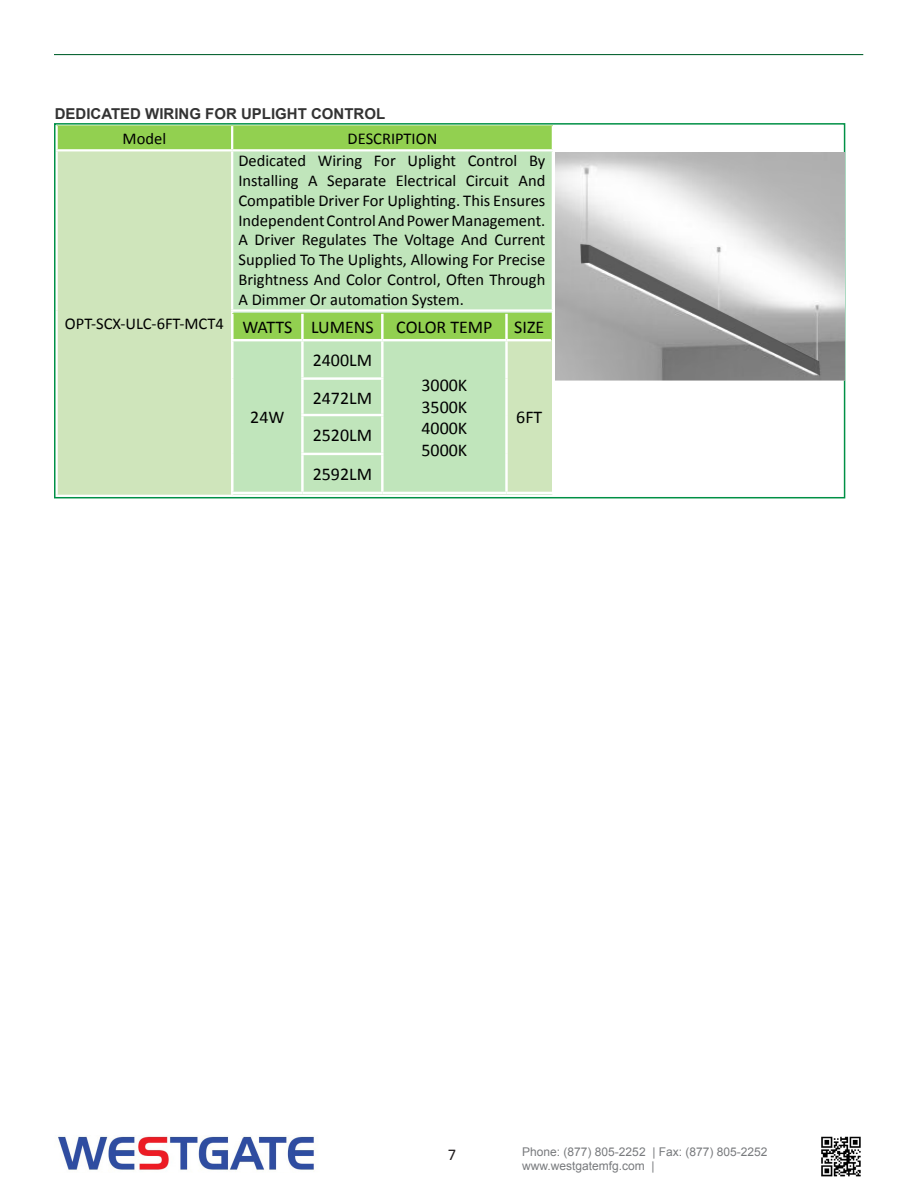
<style>
.page{position:relative;width:918px;height:1188px;background:#fff}
.page>*{position:absolute;margin:0;border:0;box-sizing:border-box;transform-origin:0 0}
.t1{font:18px "Calibri";color:#000}
.t2{font:16.5px/19.8px "Calibri";color:#000;text-align:justify}
.t3{font:16.5px "Calibri";color:#231f20}
.t4{font:700 15px "Arial";color:#333}
.t5{font:12px "Arial";color:#787a7d}
</style>
<div class="page">
<hr style="left:54px;top:54px;width:809px;height:1px;background:#0d6736">
<img style="left:58px;top:1136px;width:256px;height:36px">
<img style="left:821px;top:1136px;width:40px;height:41px">
<div style="left:58px;top:126px;width:494px;height:23px;background:#92d050"></div>
<div style="left:57px;top:150px;width:175px;height:346px;background:#cfe5bb"></div>
<div style="left:233px;top:151px;width:319px;height:344px;background:#c0e5bb"></div>
<hr style="left:56px;top:151px;width:2px;height:160px;background:#fff">
<hr style="left:56px;top:311px;width:2px;height:184px;background:#fff">
<hr style="left:231px;top:126px;width:2px;height:23px;background:#fff">
<hr style="left:231px;top:151px;width:2px;height:158px;background:#fff">
<hr style="left:231px;top:312px;width:2px;height:183px;background:#fff">
<hr style="left:56px;top:149px;width:176px;height:2px;background:#fff">
<hr style="left:231px;top:309px;width:323px;height:3px;background:#fff">
<div style="left:54px;top:123px;width:791px;height:375px;border:2px solid #009046"></div>
<img style="left:556px;top:153px;width:288px;height:228px">
<svg style="left:232px;top:313px;width:320px;height:179px"></svg>
<div style="left:506px;top:340px;width:46px;height:153px;background:#cfe5bb"></div>
<hr style="left:231px;top:314px;width:3px;height:25px;background:#fff">
<hr style="left:231px;top:341px;width:3px;height:38px;background:#fff">
<hr style="left:231px;top:379px;width:3px;height:36px;background:#fff">
<hr style="left:231px;top:415px;width:3px;height:39px;background:#fff">
<hr style="left:231px;top:454px;width:3px;height:38px;background:#fff">
<hr style="left:231px;top:492px;width:71px;height:2px;background:#fff">
<hr style="left:382px;top:492px;width:124px;height:2px;background:#fff">
<hr style="left:506px;top:492px;width:46px;height:2px;background:#fff">
<hr style="left:301px;top:314px;width:3px;height:25px;background:#fff">
<hr style="left:381px;top:314px;width:3px;height:25px;background:#fff">
<hr style="left:505px;top:314px;width:3px;height:25px;background:#fff">
<hr style="left:302px;top:492px;width:80px;height:2px;background:#fff">
<hr style="left:301px;top:341px;width:3px;height:36px;background:#fff">
<hr style="left:381px;top:341px;width:3px;height:36px;background:#fff">
<hr style="left:505px;top:341px;width:3px;height:38px;background:#fff">
<hr style="left:301px;top:380px;width:3px;height:34px;background:#fff">
<hr style="left:381px;top:380px;width:3px;height:34px;background:#fff">
<hr style="left:505px;top:379px;width:3px;height:36px;background:#fff">
<hr style="left:301px;top:416px;width:3px;height:37px;background:#fff">
<hr style="left:381px;top:416px;width:3px;height:37px;background:#fff">
<hr style="left:505px;top:415px;width:3px;height:39px;background:#fff">
<hr style="left:301px;top:455px;width:3px;height:37px;background:#fff">
<hr style="left:381px;top:455px;width:3px;height:37px;background:#fff">
<hr style="left:505px;top:454px;width:3px;height:38px;background:#fff">
<hr style="left:231px;top:339px;width:71px;height:2px;background:#fff">
<hr style="left:302px;top:339px;width:80px;height:2px;background:#fff">
<hr style="left:382px;top:339px;width:124px;height:2px;background:#fff">
<hr style="left:506px;top:339px;width:45px;height:2px;background:#fff">
<hr style="left:301px;top:377px;width:83px;height:3px;background:#fff">
<hr style="left:301px;top:414px;width:83px;height:2px;background:#fff">
<hr style="left:301px;top:453px;width:83px;height:2px;background:#fff">
<p class="t4" style="left:55px;top:104px;width:332px">DEDICATED WIRING FOR UPLIGHT CONTROL</p>
<p class="t2" style="left:238px;top:150px;width:308px">Dedicated Wiring For Uplight Control By Installing A Separate Electrical Circuit And Compatible Driver For Uplighting. This Ensures Independent Control And Power Management.<br>A Driver Regulates The Voltage And Current Supplied To The Uplights, Allowing For Precise Brightness And Color Control, Often Through A Dimmer Or automation System.</p>
<p class="t1" style="left:242px;top:316px;width:52px">WATTS</p>
<p class="t1" style="left:311px;top:316px;width:64px">LUMENS</p>
<p class="t1" style="left:396px;top:316px;width:98px">COLOR TEMP</p>
<p class="t1" style="left:514px;top:316px;width:31px">SIZE</p>
<p class="t2" style="left:123px;top:128px;width:45px">Model</p>
<p class="t2" style="left:348px;top:128px;width:91px">DESCRIPTION</p>
<p class="t2" style="left:65px;top:313px;width:160px">OPT-SCX-ULC-6FT-MCT4</p>
<p class="t1" style="left:250px;top:406px;width:36px">24W</p>
<p class="t1" style="left:313px;top:349px;width:61px">2400LM</p>
<p class="t1" style="left:313px;top:386px;width:61px">2472LM</p>
<p class="t1" style="left:313px;top:424px;width:61px">2520LM</p>
<p class="t1" style="left:313px;top:463px;width:61px">2592LM</p>
<p class="t1" style="left:422px;top:374px;width:47px">3000K</p>
<p class="t1" style="left:422px;top:395px;width:47px">3500K</p>
<p class="t1" style="left:422px;top:417px;width:47px">4000K</p>
<p class="t1" style="left:422px;top:438px;width:47px">5000K</p>
<p class="t1" style="left:516px;top:406px;width:28px">6FT</p>
<p class="t3" style="left:448px;top:1144px;width:10px">7</p>
<p class="t5" style="left:522px;top:1144px;width:247px">Phone: (877) 805-2252 | Fax: (877) 805-2252</p>
<p class="t5" style="left:522px;top:1158px;width:134px">www.westgatemfg.com |</p>
</div>
